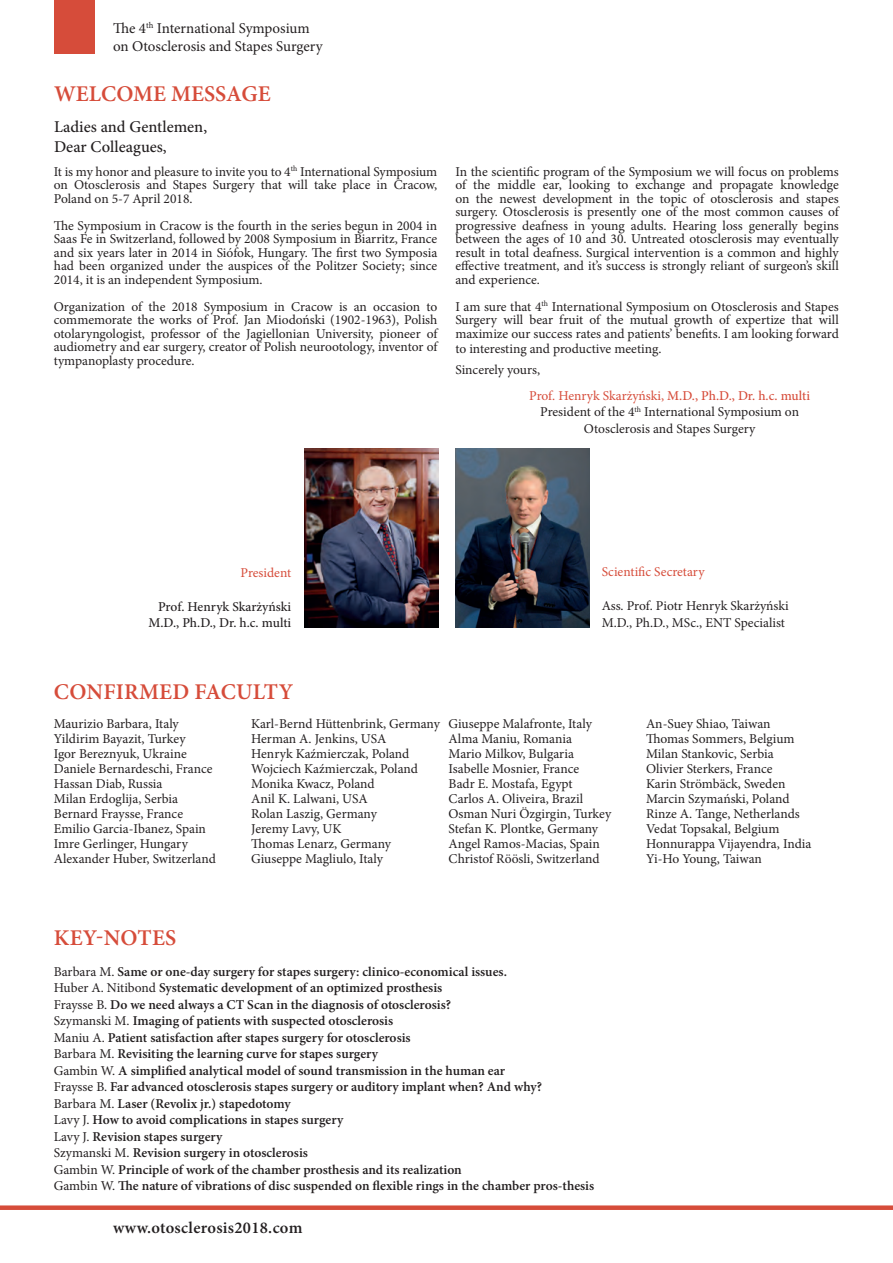
<style>
.page{position:relative;width:893px;height:1263px;background:#fff}
.page>*{position:absolute;margin:0;border:0;box-sizing:border-box;transform-origin:0 0}
.t1{font:600 22.5px "Minion Pro";color:#d64c3a}
.t2{font:500 16.5px/19.8px "Minion Pro";color:#231f20}
.t3{font:600 16.5px "Minion Pro";letter-spacing:.02em;color:#231f20}
.t4{font:15px/18px "Minion Pro";color:#231f20}
.t5{font:13.5px/15px "Minion Pro";color:#231f20}
.t6{font:600 13.5px/16.5px "Minion Pro";color:#231f20}
.t7{font:500 13.5px/16.2px "Minion Pro";color:#231f20;text-align:right}
.t8{font:13.5px "Minion Pro";color:#d64c3a}
.s1{color:#d64c3a}
.s2{font-weight:500;color:#d64c3a}
.s3{font-weight:400}
</style>
<div class="page">
<div style="left:54px;top:0;width:41px;height:54px;background:#d64c3a"></div>
<img style="left:304px;top:449px;width:134px;height:178px">
<img style="left:455px;top:449px;width:134px;height:178px">
<div style="left:0;top:1205px;width:893px;height:5px;background:#d64c3a"></div>
<p class="t4" style="left:113px;top:19px;width:211px">The 4<sup>th</sup> International Symposium on Otosclerosis and Stapes Surgery</p>
<h1 class="t1" style="left:54px;top:78px;width:218px">WELCOME MESSAGE</h1>
<p class="t2" style="left:54px;top:117px;width:155px">Ladies and Gentlemen,<br>Dear Colleagues,</p>
<p class="t5" style="left:54px;top:165px;width:385px;line-height:13.5px;text-align:justify">It is my honor and pleasure to invite you to 4<sup>th</sup> International Symposium on Otosclerosis and Stapes Surgery that will take place in Cracow, Poland on 5-7 April 2018.</p>
<p class="t5" style="left:54px;top:219px;width:385px;line-height:13.5px;text-align:justify">The Symposium in Cracow is the fourth in the series begun in 2004 in Saas Fe in Switzerland, followed by 2008 Symposium in Biarritz, France and six years later in 2014 in Siófok, Hungary. The first two Symposia had been organized under the auspices of the Politzer Society; since 2014, it is an independent Symposium.</p>
<p class="t5" style="left:54px;top:300px;width:385px;line-height:13.5px;text-align:justify">Organization of the 2018 Symposium in Cracow is an occasion to commemorate the works of Prof. Jan Miodoński (1902-1963), Polish otolaryngologist, professor of the Jagiellonian University, pioneer of audiometry and ear surgery, creator of Polish neurootology, inventor of tympanoplasty procedure.</p>
<p class="t5" style="left:455px;top:165px;width:385px;line-height:13.5px;text-align:justify">In the scientific program of the Symposium we will focus on problems of the middle ear, looking to exchange and propagate knowledge on the newest development in the topic of otosclerosis and stapes surgery. Otosclerosis is presently one of the most common causes of progressive deafness in young adults. Hearing loss generally begins between the ages of 10 and 30. Untreated otosclerosis may eventually result in total deafness. Surgical intervention is a common and highly effective treatment, and it’s success is strongly reliant of surgeon’s skill and experience.</p>
<p class="t5" style="left:455px;top:300px;width:385px;line-height:13.5px;text-align:justify">I am sure that 4<sup>th</sup> International Symposium on Otosclerosis and Stapes Surgery will bear fruit of the mutual growth of expertize that will maximize our success rates and patients’ benefits. I am looking forward</p>
<p class="t5" style="left:455px;top:338px;width:208px;line-height:21px">to interesting and productive meeting.<br>Sincerely yours,</p>
<p class="t5" style="left:529px;top:388px;width:282px;line-height:16.2px;text-align:center"><span class="s1">Prof. Henryk Skarżyński,</span> <span class="s2">M.D., Ph.D., Dr. h.c. multi<br></span>President of the 4<sup>th</sup> International Symposium on<br>Otosclerosis and Stapes Surgery</p>
<p class="t8" style="left:241px;top:564px;width:52px">President</p>
<p class="t7" style="left:148px;top:599px;width:144px">Prof. Henryk Skarżyński<br>M.D., Ph.D., Dr. h.c. multi</p>
<h1 class="t1" style="left:54px;top:676px;width:241px">CONFIRMED FACULTY</h1>
<p class="t8" style="left:602px;top:563px;width:104px">Scientific Secretary</p>
<p class="t5" style="left:602px;top:598px;width:189px;line-height:16.2px">Ass. Prof. Piotr Henryk Skarżyński<br>M.D., Ph.D., MSc., ENT Specialist</p>
<p class="t5" style="left:54px;top:716px;width:164px">Maurizio Barbara, Italy<br>Yildirim Bayazit, Turkey<br>Igor Bereznyuk, Ukraine<br>Daniele Bernardeschi, France<br>Hassan Diab, Russia<br>Milan Erdoglija, Serbia<br>Bernard Fraysse, France<br>Emilio Garcia-Ibanez, Spain<br>Imre Gerlinger, Hungary<br>Alexander Huber, Switzerland</p>
<p class="t5" style="left:251px;top:716px;width:190px">Karl-Bernd Hüttenbrink, Germany<br>Herman A. Jenkins, USA<br>Henryk Kaźmierczak, Poland<br>Wojciech Kaźmierczak, Poland<br>Monika Kwacz, Poland<br>Anil K. Lalwani, USA<br>Rolan Laszig, Germany<br>Jeremy Lavy, UK<br>Thomas Lenarz, Germany<br>Giuseppe Magliulo, Italy</p>
<p class="t5" style="left:449px;top:716px;width:164px">Giuseppe Malafronte, Italy<br>Alma Maniu, Romania<br>Mario Milkov, Bulgaria<br>Isabelle Mosnier, France<br>Badr E. Mostafa, Egypt<br>Carlos A. Oliveira, Brazil<br>Osman Nuri Özgirgin, Turkey<br>Stefan K. Plontke, Germany<br>Angel Ramos-Macias, Spain<br>Christof Röösli, Switzerland</p>
<p class="t5" style="left:646px;top:716px;width:167px">An-Suey Shiao, Taiwan<br>Thomas Sommers, Belgium<br>Milan Stankovic, Serbia<br>Olivier Sterkers, France<br>Karin Strömbäck, Sweden<br>Marcin Szymański, Poland<br>Rinze A. Tange, Netherlands<br>Vedat Topsakal, Belgium<br>Honnurappa Vijayendra, India<br>Yi-Ho Young, Taiwan</p>
<h1 class="t1" style="left:54px;top:922px;width:124px">KEY-NOTES</h1>
<p class="t6" style="left:54px;top:963px;width:542px"><span class="s3">Barbara M.</span> Same or one-day surgery for stapes surgery: clinico-economical issues.<br><span class="s3">Huber A. Nitibond</span> Systematic development of an optimized prosthesis<br><span class="s3">Fraysse B.</span> Do we need always a CT Scan in the diagnosis of otosclerosis?<br><span class="s3">Szymanski M.</span> Imaging of patients with suspected otosclerosis<br><span class="s3">Maniu A.</span> Patient satisfaction after stapes surgery for otosclerosis<br><span class="s3">Barbara M.</span> Revisiting the learning curve for stapes surgery<br><span class="s3">Gambin W.</span> A simplified analytical model of sound transmission in the human ear<br><span class="s3">Fraysse B.</span> Far advanced otosclerosis stapes surgery or auditory implant when? And why?<br><span class="s3">Barbara M.</span> Laser (Revolix jr.) stapedotomy<br><span class="s3">Lavy J.</span> How to avoid complications in stapes surgery<br><span class="s3">Lavy J.</span> Revision stapes surgery<br><span class="s3">Szymanski M.</span> Revision surgery in otosclerosis<br><span class="s3">Gambin W.</span> Principle of work of the chamber prosthesis and its realization<br><span class="s3">Gambin W.</span> The nature of vibrations of disc suspended on flexible rings in the chamber pros-thesis</p>
<p class="t3" style="left:113px;top:1216px;width:191px">www.otosclerosis2018.com</p>
</div>
